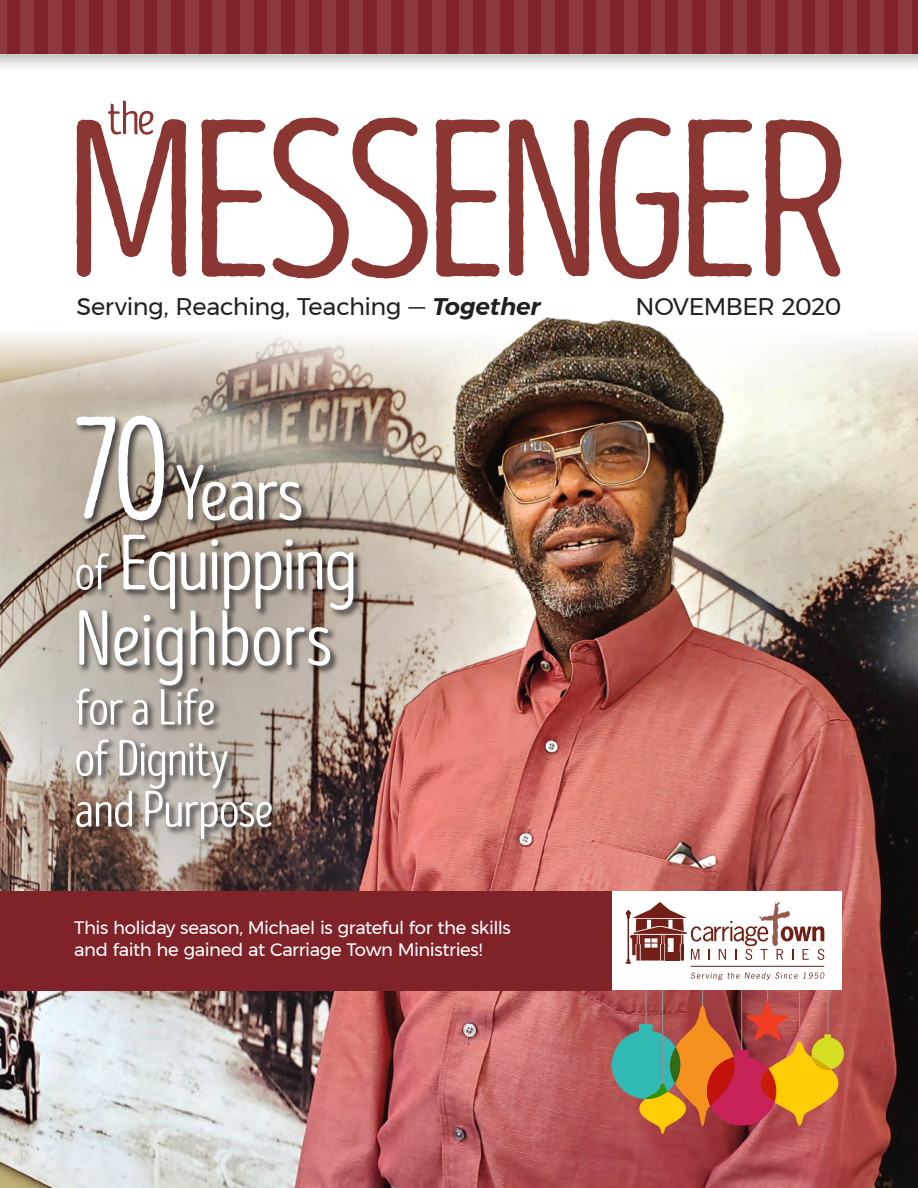
<style>
.page{position:relative;width:918px;height:1188px;background:#fff}
.page>*{position:absolute;margin:0;border:0;box-sizing:border-box;transform-origin:0 0}
.t1{font:78.15px "Intro Head R Base";letter-spacing:-.03em;color:#fff}
.t2{font:51px/51px "Intro Head R Base";letter-spacing:-.03em;color:#fff}
.t3{font:24px "Montserrat";letter-spacing:-.02em;color:#231f20}
.t4{font:18px/22.5px "Montserrat";letter-spacing:-.025em;color:#fff}
.s1{font-weight:600;font-style:italic}
.s2{font-size:149.25px}
.s3{font-size:51px}
</style>
<div class="page">
<img style="left:0;top:471px;width:918px;height:717px">
<img style="left:0;top:471px;width:523px;height:620px">
<svg style="left:0;top:100px;width:918px;height:371px"></svg>
<hr style="left:702px;top:940px;width:1px;height:66px;background:#949499">
<hr style="left:645px;top:940px;width:2px;height:84px;background:#949499">
<hr style="left:767px;top:940px;width:1px;height:61px;background:#949499">
<hr style="left:827px;top:940px;width:2px;height:95px;background:#949499">
<hr style="left:799px;top:940px;width:1px;height:102px;background:#949499">
<hr style="left:741px;top:933px;width:1px;height:117px;background:#949499">
<svg style="left:612px;top:1001px;width:232px;height:133px"></svg>
<hr style="left:662px;top:940px;width:1px;height:144px;background:#949499">
<div style="left:0;top:0;width:918px;height:74px;background:#231f20;opacity:.3"></div>
<div style="left:0;top:0;width:918px;height:54px;background:#802328"></div>
<div style="left:158px;top:0;width:13px;height:54px;background:#8c383d"></div>
<div style="left:267px;top:0;width:14px;height:54px;background:#8c383d"></div>
<div style="left:377px;top:0;width:14px;height:54px;background:#8c383d"></div>
<div style="left:75px;top:0;width:14px;height:54px;background:#8c383d"></div>
<div style="left:213px;top:0;width:13px;height:54px;background:#8c383d"></div>
<div style="left:322px;top:0;width:14px;height:54px;background:#8c383d"></div>
<div style="left:21px;top:0;width:13px;height:54px;background:#8c383d"></div>
<div style="left:432px;top:0;width:13px;height:54px;background:#8c383d"></div>
<div style="left:130px;top:0;width:14px;height:54px;background:#8c383d"></div>
<div style="left:185px;top:0;width:14px;height:54px;background:#8c383d"></div>
<div style="left:295px;top:0;width:13px;height:54px;background:#8c383d"></div>
<div style="left:0;top:0;width:7px;height:54px;background:#8c383d"></div>
<div style="left:404px;top:0;width:14px;height:54px;background:#8c383d"></div>
<div style="left:103px;top:0;width:13px;height:54px;background:#8c383d"></div>
<div style="left:240px;top:0;width:13px;height:54px;background:#8c383d"></div>
<div style="left:350px;top:0;width:13px;height:54px;background:#8c383d"></div>
<div style="left:48px;top:0;width:14px;height:54px;background:#8c383d"></div>
<div style="left:761px;top:0;width:13px;height:54px;background:#8c383d"></div>
<div style="left:459px;top:0;width:14px;height:54px;background:#8c383d"></div>
<div style="left:870px;top:0;width:14px;height:54px;background:#8c383d"></div>
<div style="left:569px;top:0;width:13px;height:54px;background:#8c383d"></div>
<div style="left:679px;top:0;width:13px;height:54px;background:#8c383d"></div>
<div style="left:816px;top:0;width:13px;height:54px;background:#8c383d"></div>
<div style="left:514px;top:0;width:14px;height:54px;background:#8c383d"></div>
<div style="left:624px;top:0;width:13px;height:54px;background:#8c383d"></div>
<div style="left:733px;top:0;width:14px;height:54px;background:#8c383d"></div>
<div style="left:788px;top:0;width:14px;height:54px;background:#8c383d"></div>
<div style="left:487px;top:0;width:13px;height:54px;background:#8c383d"></div>
<div style="left:898px;top:0;width:13px;height:54px;background:#8c383d"></div>
<div style="left:596px;top:0;width:14px;height:54px;background:#8c383d"></div>
<div style="left:706px;top:0;width:13px;height:54px;background:#8c383d"></div>
<div style="left:843px;top:0;width:14px;height:54px;background:#8c383d"></div>
<div style="left:542px;top:0;width:13px;height:54px;background:#8c383d"></div>
<div style="left:651px;top:0;width:14px;height:54px;background:#8c383d"></div>
<svg style="left:76px;top:118px;width:765px;height:161px"></svg>
<svg style="left:108px;top:101px;width:45px;height:34px"></svg>
<div style="left:77px;top:608px;width:263px;height:87px;background:#231f20;opacity:.75"></div>
<div style="left:175px;top:463px;width:136px;height:67px;background:#231f20;opacity:.75"></div>
<div style="left:74px;top:414px;width:100px;height:116px;background:#231f20;opacity:.75"></div>
<div style="left:75px;top:686px;width:206px;height:163px;background:#231f20;opacity:.75"></div>
<div style="left:121px;top:533px;width:242px;height:86px;background:#231f20;opacity:.75"></div>
<div style="left:75px;top:551px;width:43px;height:48px;background:#231f20;opacity:.75"></div>
<div style="left:612px;top:891px;width:230px;height:99px;background:#fff"></div>
<svg style="left:625px;top:902px;width:199px;height:62px"></svg>
<svg style="left:691px;top:972px;width:133px;height:8px"></svg>
<hr style="left:691px;top:966px;width:133px;height:1px;background:#722017">
<div style="left:0;top:891px;width:612px;height:99px;background:#802328"></div>
<h3 class="t3" style="left:76px;top:288px;width:466px">Serving, Reaching, Teaching — <span class="s1">Together</span></h3>
<h3 class="t3" style="left:636px;top:288px;width:207px">NOVEMBER 2020</h3>
<h1 class="t1" style="left:75px;top:451px;width:230px"><span class="s2">70</span>Years</h1>
<h1 class="t1" style="left:74px;top:521px;width:285px"><span class="s3">of</span> Equipping</h1>
<h1 class="t1" style="left:74px;top:597px;width:259px">Neighbors</h1>
<h2 class="t2" style="left:74px;top:683px;width:201px">for a Life<br>of Dignity and Purpose</h2>
<p class="t4" style="left:74px;top:916px;width:438px">This holiday season, Michael is grateful for the skills and faith he gained at Carriage Town Ministries!</p>
</div>
